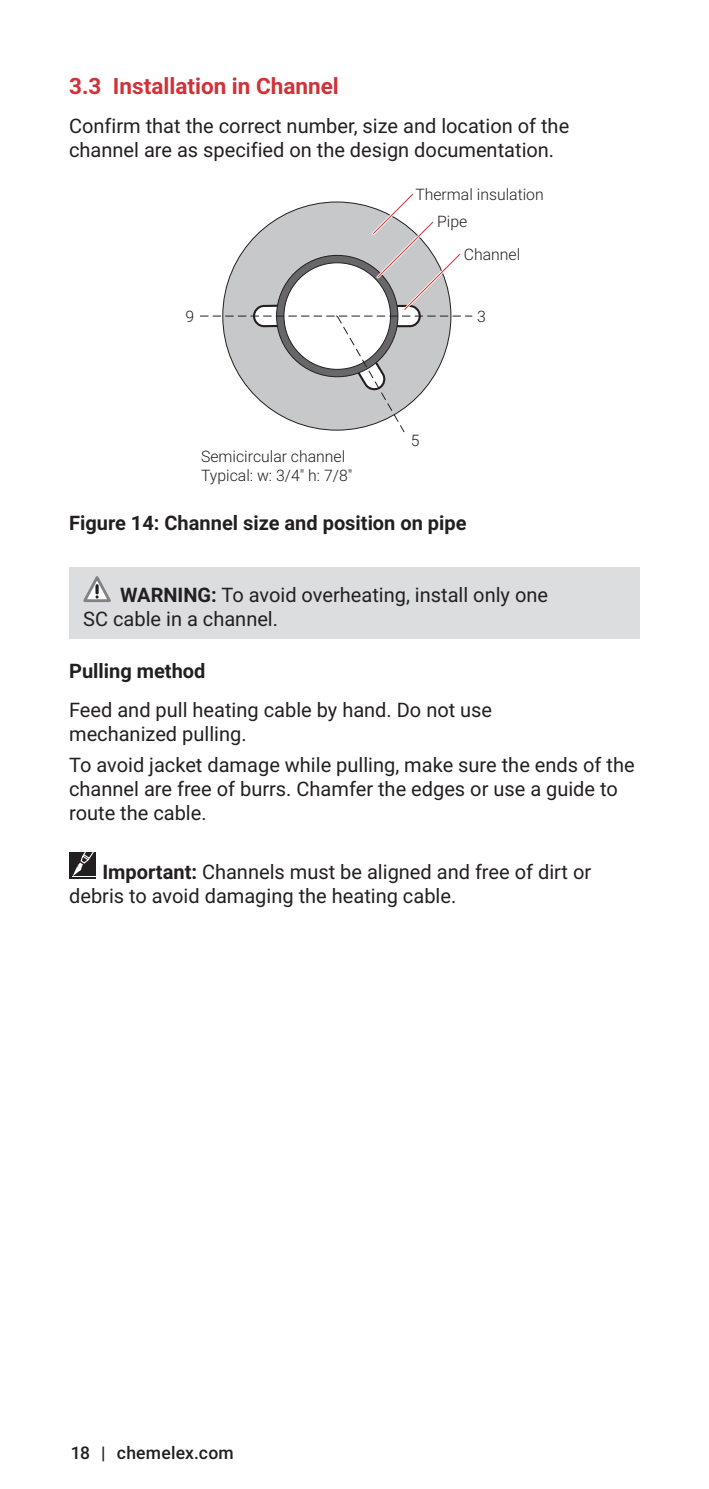
<style>
.page{position:relative;width:709px;height:1489px;background:#fff}
.page>*{position:absolute;margin:0;border:0;box-sizing:border-box;transform-origin:0 0}
.t1{font:700 22.5px "Roboto";color:#d13138}
.Bodytext-1-IM{font:20px/24px "Roboto";color:#231f20}
.Note-IM{font:20px/24px "Roboto";color:#231f20}
.Warning-IM{font:20px/24px "Roboto";color:#231f20}
.Subhead-L2-IM{font:700 20px "Roboto";color:#231f20}
.t2{font:500 17.5px "Roboto";letter-spacing:.01em;color:#231f20}
.t3{font:300 15.75px/27.2px "Roboto";color:#231f20}
.s1{font-weight:700}
</style>
<div class="page">
<div style="left:69px;top:567px;width:571px;height:71px;background:#dcdddf"></div>
<svg style="left:200px;top:193px;width:272px;height:240px"></svg>
<svg style="left:83px;top:576px;width:28px;height:26px"></svg>
<div style="left:69px;top:852px;width:27px;height:26px;background:#231f20"></div>
<svg style="left:72px;top:852px;width:24px;height:25px"></svg>
<p class="t1" style="left:69px;top:71px;width:271px">3.3 Installation in Channel</p>
<p class="Bodytext-1-IM" style="left:69px;top:113px;width:501px">Confirm that the correct number, size and location of the channel are as specified on the design documentation.</p>
<p class="t3" style="left:437px;top:180px;width:108px;text-indent:-22px">Thermal insulation<br>Pipe</p>
<p class="t3" style="left:464px;top:240px;width:58px">Channel</p>
<p class="t3" style="left:185px;top:302px;width:10px">9</p>
<p class="t3" style="left:477px;top:302px;width:10px">3</p>
<p class="t3" style="left:201px;top:446px;width:153px;line-height:19px">Semicircular channel<br>Typical: w: 3/4" h: 7/8"</p>
<p class="t3" style="left:411px;top:425px;width:10px">5</p>
<p class="Subhead-L2-IM" style="left:69px;top:508px;width:399px">Figure 14: Channel size and position on pipe</p>
<p class="Warning-IM" style="left:83px;top:582px;width:466px;text-indent:37px"><span class="s1">WARNING:</span> To avoid overheating, install only one<br>SC cable in a channel.</p>
<p class="Subhead-L2-IM" style="left:69px;top:657px;width:138px">Pulling method</p>
<p class="Bodytext-1-IM" style="left:69px;top:696px;width:424px">Feed and pull heating cable by hand. Do not use mechanized pulling.</p>
<p class="Bodytext-1-IM" style="left:69px;top:752px;width:567px">To avoid jacket damage while pulling, make sure the ends of the channel are free of burrs. Chamfer the edges or use a guide to route the cable.</p>
<p class="Note-IM" style="left:69px;top:859px;width:523px;text-indent:33px"><span class="s1">Important:</span> Channels must be aligned and free of dirt or debris to avoid damaging the heating cable.</p>
<p class="t2" style="left:71px;top:1439px;width:164px">18 | chemelex.com</p>
</div>
